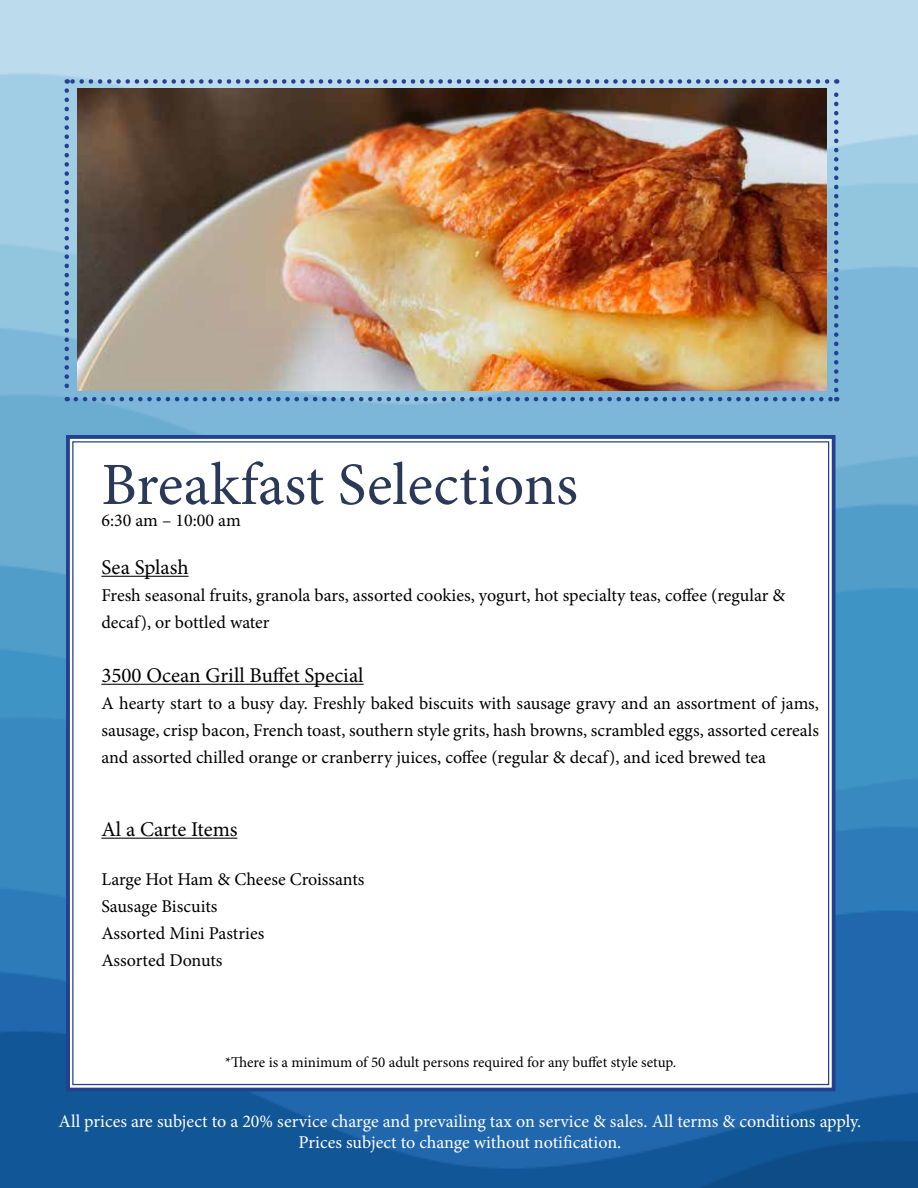
<style>
.page{position:relative;width:918px;height:1188px;background:#fff}
.page>*{position:absolute;margin:0;border:0;box-sizing:border-box;transform-origin:0 0}
.t1{font:60px "Minion Pro";color:#2b3958}
.t2{font:21px "Minion Pro";color:#000}
.t3{font:18px/27px "Minion Pro";color:#000}
.t4{font:18px/21.6px "Minion Pro";color:#fff;text-align:center}
.t5{font:15px "Minion Pro";color:#000}
</style>
<div class="page">
<img style="left:1px;top:0;width:917px;height:1188px">
<svg style="left:64px;top:433px;width:773px;height:660px"></svg>
<hr style="left:101px;top:576px;width:88px;height:1px;background:#000">
<hr style="left:101px;top:684px;width:263px;height:1px;background:#000">
<hr style="left:101px;top:838px;width:136px;height:1px;background:#000">
<img style="left:77px;top:88px;width:750px;height:303px">
<svg style="left:64px;top:91px;width:5px;height:310px"></svg>
<svg style="left:76px;top:397px;width:761px;height:4px"></svg>
<svg style="left:834px;top:79px;width:4px;height:311px"></svg>
<svg style="left:67px;top:79px;width:760px;height:5px"></svg>
<h1 class="t1" style="left:101px;top:445px;width:478px">Breakfast Selections</h1>
<p class="t3" style="left:101px;top:506px;width:141px">6:30 am – 10:00 am</p>
<p class="t2" style="left:101px;top:553px;width:89px">Sea Splash</p>
<p class="t3" style="left:101px;top:582px;width:686px">Fresh seasonal fruits, granola bars, assorted cookies, yogurt, hot specialty teas, coffee (regular &amp; decaf), or bottled water</p>
<p class="t2" style="left:101px;top:661px;width:264px">3500 Ocean Grill Buffet Special</p>
<p class="t3" style="left:101px;top:690px;width:719px;text-align:justify">A hearty start to a busy day. Freshly baked biscuits with sausage gravy and an assortment of jams, sausage, crisp bacon, French toast, southern style grits, hash browns, scrambled eggs, assorted cereals and assorted chilled orange or cranberry juices, coffee (regular &amp; decaf), and iced brewed tea</p>
<p class="t2" style="left:101px;top:815px;width:138px">Al a Carte Items</p>
<p class="t3" style="left:101px;top:866px;width:265px">Large Hot Ham &amp; Cheese Croissants<br>Sausage Biscuits<br>Assorted Mini Pastries<br>Assorted Donuts</p>
<p class="t5" style="left:225px;top:1053px;width:453px">*There is a minimum of 50 adult persons required for any buffet style setup.</p>
<p class="t4" style="left:59px;top:1110px;width:804px">All prices are subject to a 20% service charge and prevailing tax on service &amp; sales. All terms &amp; conditions apply.<br>Prices subject to change without notification.</p>
</div>
